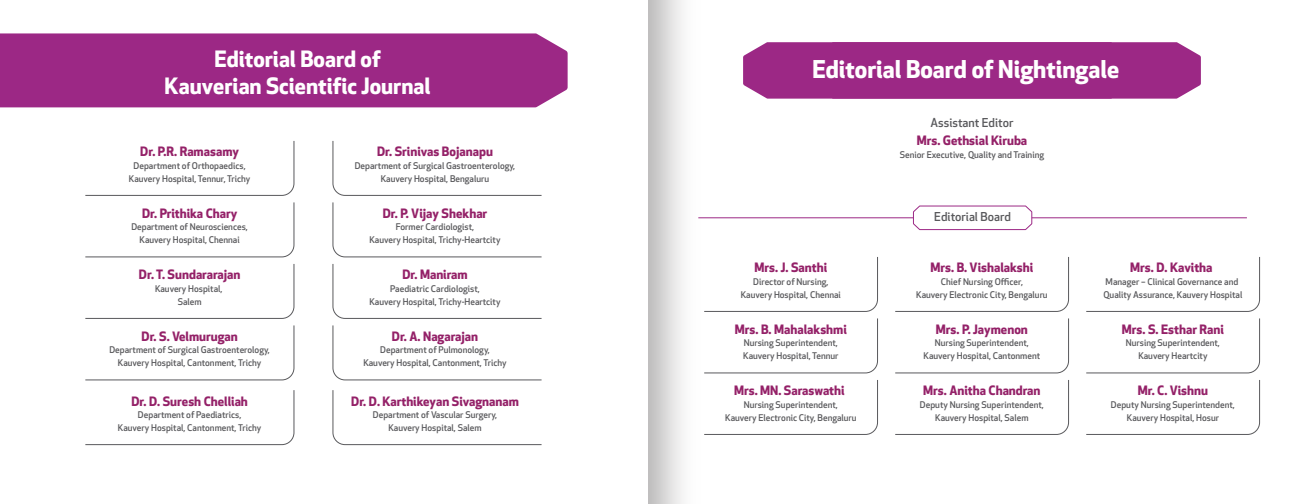
<style>
.page{position:relative;width:1296px;height:504px;background:#fff}
.page>*{position:absolute;margin:0;border:0;box-sizing:border-box;transform-origin:0 0}
.t1{font:700 24px "Apex New";color:#fff}
.t2{font:700 22px/27.3px "Apex New";color:#fff;text-align:center}
.t3{font:700 12.6px "Apex New";color:#942168}
.t4{font:500 12px "Apex New";color:#59595c}
.t5{font:500 9px/12.6px "Apex New";color:#59595c;text-align:center}
</style>
<div class="page">
<div style="left:759px;top:42px;width:442px;height:57px;background:#9c2885"></div>
<svg style="left:648px;top:0;width:111px;height:504px"></svg>
<svg style="left:85px;top:141px;width:210px;height:55px"></svg>
<svg style="left:85px;top:202px;width:210px;height:117px"></svg>
<svg style="left:85px;top:325px;width:210px;height:56px"></svg>
<svg style="left:85px;top:390px;width:210px;height:56px"></svg>
<svg style="left:703px;top:256px;width:175px;height:56px"></svg>
<svg style="left:703px;top:318px;width:175px;height:117px"></svg>
<svg style="left:895px;top:257px;width:174px;height:55px"></svg>
<svg style="left:895px;top:318px;width:174px;height:117px"></svg>
<svg style="left:1086px;top:257px;width:174px;height:55px"></svg>
<svg style="left:1086px;top:318px;width:174px;height:117px"></svg>
<svg style="left:332px;top:141px;width:210px;height:55px"></svg>
<div style="left:0;top:33px;width:568px;height:74px;background:#9c2885"></div>
<svg style="left:332px;top:202px;width:210px;height:117px"></svg>
<svg style="left:332px;top:325px;width:210px;height:56px"></svg>
<svg style="left:332px;top:390px;width:210px;height:56px"></svg>
<hr style="left:698px;top:217px;width:549px;height:1px;background:#9c2885">
<svg style="left:912px;top:205px;width:121px;height:26px"></svg>
<h2 class="t2" style="left:165px;top:44px;width:267px">Editorial Board of<br>Kauverian Scientific Journal</h2>
<h1 class="t1" style="left:812px;top:52px;width:308px">Editorial Board of Nightingale</h1>
<h3 class="t3" style="left:140px;top:143px;width:100px">Dr. P.R. Ramasamy</h3>
<p class="t5" style="left:129px;top:159px;width:123px">Department of Orthopaedics,<br>Kauvery Hospital, Tennur, Trichy</p>
<h3 class="t3" style="left:142px;top:204px;width:97px">Dr. Prithika Chary</h3>
<p class="t5" style="left:131px;top:221px;width:118px">Department of Neurosciences,<br>Kauvery Hospital, Chennai</p>
<h3 class="t3" style="left:139px;top:266px;width:103px">Dr. T. Sundararajan</h3>
<p class="t5" style="left:155px;top:282px;width:69px">Kauvery Hospital,<br>Salem</p>
<h3 class="t3" style="left:142px;top:327px;width:98px">Dr. S. Velmurugan</h3>
<p class="t5" style="left:109px;top:344px;width:162px">Department of Surgical Gastroenterology,<br>Kauvery Hospital, Cantonment, Trichy</p>
<h3 class="t3" style="left:131px;top:392px;width:118px">Dr. D. Suresh Chelliah</h3>
<p class="t5" style="left:118px;top:408px;width:145px">Department of Paediatrics,<br>Kauvery Hospital, Cantonment, Trichy</p>
<h3 class="t3" style="left:377px;top:143px;width:117px">Dr. Srinivas Bojanapu</h3>
<p class="t5" style="left:355px;top:159px;width:162px">Department of Surgical Gastroenterology,<br>Kauvery Hospital, Bengaluru</p>
<h3 class="t3" style="left:383px;top:204px;width:106px">Dr. P. Vijay Shekhar</h3>
<p class="t5" style="left:369px;top:221px;width:133px">Former Cardiologist,<br>Kauvery Hospital, Trichy-Heartcity</p>
<h3 class="t3" style="left:402px;top:266px;width:67px">Dr. Maniram</h3>
<p class="t5" style="left:369px;top:282px;width:133px">Paediatric Cardiologist,<br>Kauvery Hospital, Trichy-Heartcity</p>
<h3 class="t3" style="left:392px;top:327px;width:88px">Dr. A. Nagarajan</h3>
<p class="t5" style="left:363px;top:344px;width:145px">Department of Pulmonology,<br>Kauvery Hospital, Cantonment, Trichy</p>
<h3 class="t3" style="left:351px;top:392px;width:169px">Dr. D. Karthikeyan Sivagnanam</h3>
<p class="t5" style="left:373px;top:408px;width:126px">Department of Vascular Surgery,<br>Kauvery Hospital, Salem</p>
<h3 class="t3" style="left:755px;top:259px;width:74px">Mrs. J. Santhi</h3>
<p class="t5" style="left:741px;top:275px;width:102px">Director of Nursing,<br>Kauvery Hospital, Chennai</p>
<h3 class="t3" style="left:735px;top:320px;width:114px">Mrs. B. Mahalakshmi</h3>
<p class="t5" style="left:743px;top:337px;width:97px;text-align:left">Nursing Superintendent,<br>Kauvery Hospital, Tennur</p>
<h3 class="t3" style="left:734px;top:382px;width:112px">Mrs. MN. Saraswathi</h3>
<p class="t5" style="left:725px;top:398px;width:133px">Nursing Superintendent,<br>Kauvery Electronic City, Bengaluru</p>
<h3 class="t4" style="left:931px;top:114px;width:84px">Assistant Editor</h3>
<h3 class="t3" style="left:917px;top:131px;width:112px">Mrs. Gethsial Kiruba</h3>
<p class="t5" style="left:900px;top:148px;width:146px">Senior Executive, Quality and Training</p>
<h3 class="t4" style="left:934px;top:209px;width:78px">Editorial Board</h3>
<h3 class="t3" style="left:930px;top:259px;width:104px">Mrs. B. Vishalakshi</h3>
<p class="t5" style="left:916px;top:275px;width:133px">Chief Nursing Officer,<br>Kauvery Electronic City, Bengaluru</p>
<h3 class="t3" style="left:936px;top:320px;width:93px">Mrs. P. Jaymenon</h3>
<p class="t5" style="left:924px;top:337px;width:118px">Nursing Superintendent,<br>Kauvery Hospital, Cantonment</p>
<h3 class="t3" style="left:923px;top:382px;width:119px">Mrs. Anitha Chandran</h3>
<p class="t5" style="left:920px;top:398px;width:125px">Deputy Nursing Superintendent,<br>Kauvery Hospital, Salem</p>
<h3 class="t3" style="left:1130px;top:259px;width:84px">Mrs. D. Kavitha</h3>
<p class="t5" style="left:1103px;top:275px;width:140px;text-align:left">Manager – Clinical Governance and<br>Quality Assurance, Kauvery Hospital</p>
<h3 class="t3" style="left:1122px;top:320px;width:104px">Mrs. S. Esthar Rani</h3>
<p class="t5" style="left:1126px;top:337px;width:96px">Nursing Superintendent,<br>Kauvery Heartcity</p>
<h3 class="t3" style="left:1138px;top:382px;width:72px">Mr. C. Vishnu</h3>
<p class="t5" style="left:1111px;top:398px;width:125px">Deputy Nursing Superintendent,<br>Kauvery Hospital, Hosur</p>
</div>
